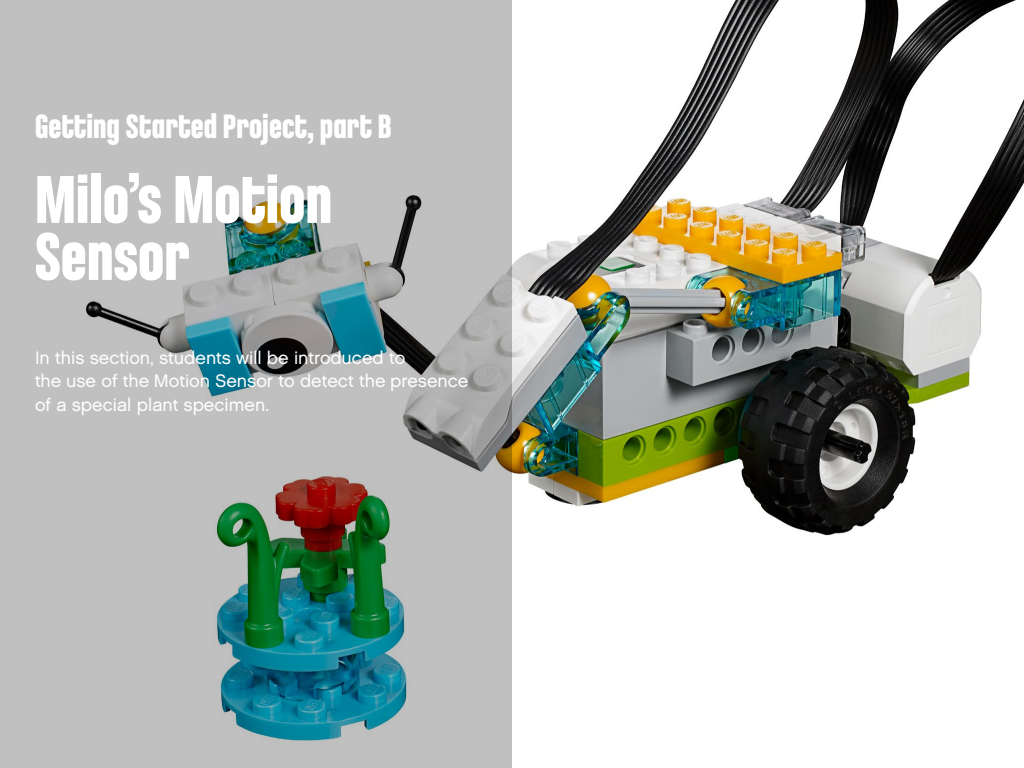
<style>
.page{position:relative;width:1024px;height:768px;background:#fff}
.page>*{position:absolute;margin:0;border:0;box-sizing:border-box;transform-origin:0 0}
.t1{font:700 72px/57px "LEGO Chalet Comprime 80";color:#fff}
.t2{font:700 36px "LEGO Chalet Comprime 80";color:#fff}
.t3{font:18px/24px "LEGO Chalet 60";color:#fff}
</style>
<div class="page">
<img style="left:512px;top:0;width:512px;height:536px">
<svg style="left:0;top:0;width:512px;height:768px;fill:#c0c0c0"></svg>
<h2 class="t2" style="left:35px;top:105px;width:358px">Getting Started Project, part B</h2>
<h1 class="t1" style="left:35px;top:169px;width:299px">Milo’s Motion<br>Sensor</h1>
<p class="t3" style="left:35px;top:345px;width:435px">In this section, students will be introduced to<br>the use of the Motion Sensor to detect the presence of a special plant specimen.</p>
</div>
